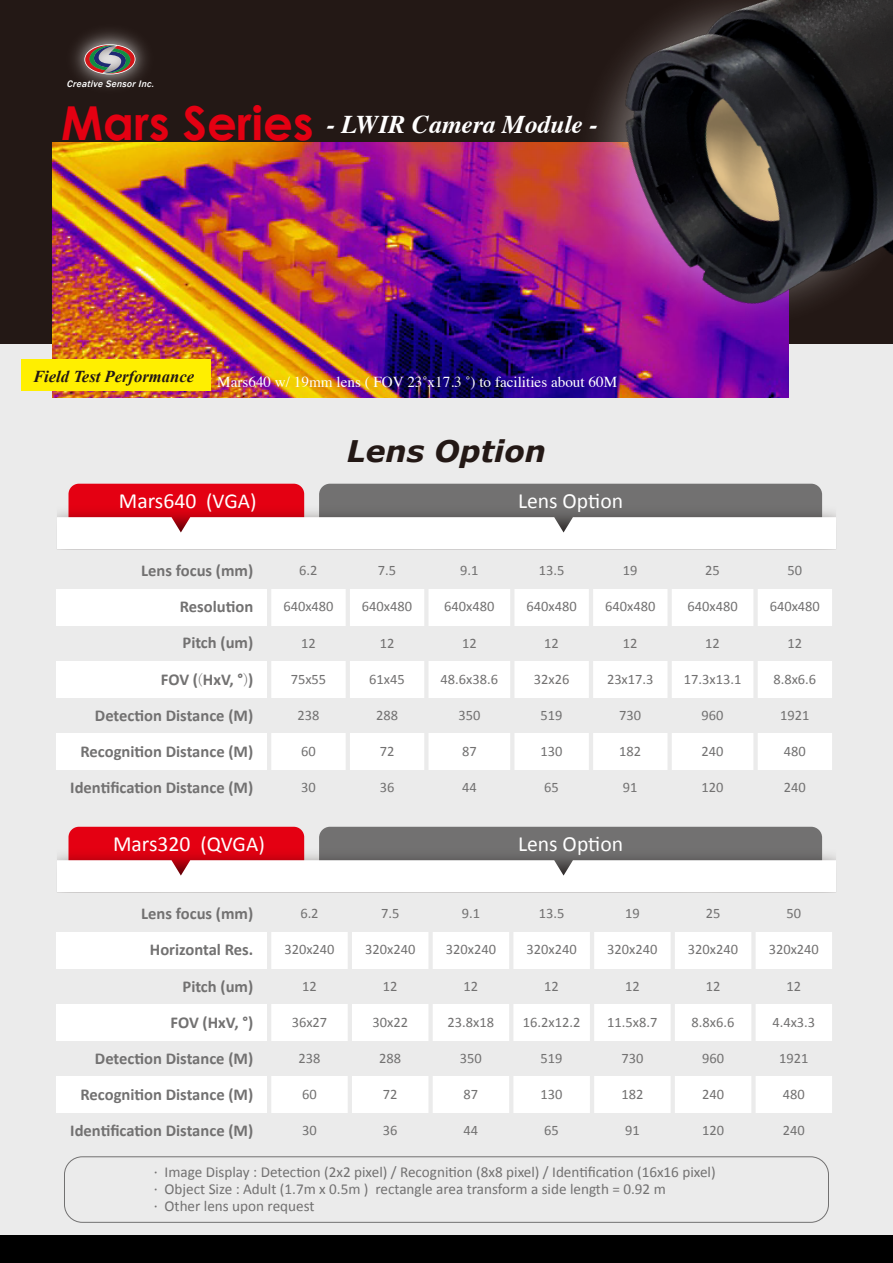
<style>
.page{position:relative;width:893px;height:1263px;background:#fff}
.page>*{position:absolute;margin:0;border:0;box-sizing:border-box;transform-origin:0 0}
.t1{font:italic 700 29.7px "Verdana";color:#231815}
.t2{font:italic 700 25.5px "Times";color:#fff}
.t3{font:21.6px "Calibri";color:#fff}
.t4{font:700 16.65px/36.2px "Calibri";color:#727171;text-align:right}
.t5{font:italic 700 16.65px "Times New Roman";color:#231815}
.t6{font:15.15px/17px "Calibri";color:#727171}
.t7{font:15.15px "Times";color:#fff}
.t8{font:14.4px "Calibri";color:#727171}
.t9{font:italic 500 9.75px "Franklin Gothic";color:#fff}
.s1{font-family:"Century Gothic";font-style:normal;font-size:46.8px;color:#e40012}
.s2{font-size:21.3px}
.s3{font-family:"Adobe Ming Std";font-weight:300}
.s4{font-family:"Koz Go Pr 6 N"}
</style>
<div class="page">
<div style="left:0;top:0;width:893px;height:1258px;background:#ebebeb"></div>
<div style="left:0;top:0;width:893px;height:344px;background:#231815"></div>
<img style="left:52px;top:142px;width:737px;height:255px">
<div style="left:319px;top:484px;width:503px;height:62px;background:#727171;border-radius:11px"></div>
<div style="left:69px;top:484px;width:235px;height:62px;background:#e40012;border-radius:10px"></div>
<img style="left:57px;top:500px;width:779px;height:17px">
<div style="left:57px;top:517px;width:779px;height:32px;background:#fff"></div>
<div style="left:57px;top:589px;width:779px;height:36px;background:#fff"></div>
<div style="left:57px;top:661px;width:779px;height:36px;background:#fff"></div>
<div style="left:57px;top:733px;width:779px;height:36px;background:#fff"></div>
<hr style="left:267px;top:555px;width:4px;height:240px;background:#ebebeb">
<hr style="left:346px;top:555px;width:4px;height:240px;background:#ebebeb">
<div style="left:424px;top:555px;width:5px;height:240px;background:#ebebeb"></div>
<hr style="left:510px;top:555px;width:4px;height:240px;background:#ebebeb">
<hr style="left:589px;top:555px;width:4px;height:240px;background:#ebebeb">
<div style="left:667px;top:555px;width:5px;height:240px;background:#ebebeb"></div>
<div style="left:753px;top:555px;width:5px;height:240px;background:#ebebeb"></div>
<hr style="left:832px;top:555px;width:4px;height:240px;background:#ebebeb">
<div style="left:319px;top:827px;width:503px;height:62px;background:#727171;border-radius:11px"></div>
<div style="left:64px;top:1156px;width:765px;height:67px;border:1px solid #727171;border-radius:18px"></div>
<div style="left:69px;top:827px;width:235px;height:62px;background:#e40012;border-radius:10px"></div>
<img style="left:57px;top:843px;width:779px;height:17px">
<div style="left:57px;top:860px;width:779px;height:32px;background:#fff"></div>
<div style="left:57px;top:932px;width:779px;height:36px;background:#fff"></div>
<div style="left:57px;top:1004px;width:779px;height:36px;background:#fff"></div>
<div style="left:57px;top:1076px;width:779px;height:36px;background:#fff"></div>
<hr style="left:267px;top:898px;width:4px;height:240px;background:#ebebeb">
<hr style="left:348px;top:898px;width:4px;height:240px;background:#ebebeb">
<div style="left:428px;top:898px;width:5px;height:240px;background:#ebebeb"></div>
<hr style="left:509px;top:898px;width:4px;height:240px;background:#ebebeb">
<hr style="left:590px;top:898px;width:4px;height:240px;background:#ebebeb">
<hr style="left:671px;top:898px;width:4px;height:240px;background:#ebebeb">
<div style="left:751px;top:898px;width:5px;height:240px;background:#ebebeb"></div>
<hr style="left:832px;top:898px;width:4px;height:240px;background:#ebebeb">
<img style="left:73px;top:30px;width:74px;height:58px">
<svg style="left:84px;top:43px;width:52px;height:32px;background:#7e706e"></svg>
<div style="left:0;top:1235px;width:893px;height:28px;background:#000"></div>
<div style="left:21px;top:359px;width:189px;height:32px;background:#ffef00"></div>
<img style="left:544px;top:0;width:349px;height:374px">
<p class="t9" style="left:67px;top:78px;width:90px">Creative Sensor Inc.</p>
<h2 class="t2" style="left:61px;top:100px;width:538px"><span class="s1">Mars Series</span> - LWIR Camera Module -</h2>
<p class="t5" style="left:33px;top:365px;width:162px">Field Test Performance</p>
<p class="t7" style="left:217px;top:368px;width:401px">Mars640 w/ 19mm lens ( FOV 23˚x17.3 ˚) to facilities about 60M</p>
<h1 class="t1" style="left:347px;top:432px;width:201px">Lens Option</h1>
<h3 class="t3" style="left:119px;top:488px;width:139px">Mars640 <span class="s2">(VGA)</span></h3>
<h3 class="t3" style="left:518px;top:488px;width:107px">Lens Option</h3>
<p class="t4" style="left:70px;top:552px;width:184px">Lens focus (mm)<br>Resolution<br>Pitch (um)<br>FOV (<span class="s3">(</span>HxV, °<span class="s3">)</span>)<br>Detection Distance (M)<br>Recognition Distance (M)<br>Identification Distance (M)</p>
<p class="t8" style="left:299px;top:561px;width:20px">6.2</p>
<p class="t8" style="left:283px;top:598px;width:52px">640x480</p>
<p class="t8" style="left:301px;top:634px;width:16px">12</p>
<p class="t8" style="left:291px;top:670px;width:37px">75x55</p>
<p class="t8" style="left:297px;top:706px;width:23px">238</p>
<p class="t8" style="left:301px;top:742px;width:16px">60</p>
<p class="t8" style="left:301px;top:778px;width:16px">30</p>
<p class="t8" style="left:378px;top:561px;width:20px">7.5</p>
<p class="t8" style="left:362px;top:598px;width:52px">640x480</p>
<p class="t8" style="left:380px;top:634px;width:16px">12</p>
<p class="t8" style="left:369px;top:670px;width:37px">61x45</p>
<p class="t8" style="left:376px;top:706px;width:23px">288</p>
<p class="t8" style="left:380px;top:742px;width:16px">72</p>
<p class="t8" style="left:380px;top:778px;width:16px">36</p>
<p class="t8" style="left:460px;top:561px;width:20px">9.1</p>
<p class="t8" style="left:444px;top:598px;width:52px">640x480</p>
<p class="t8" style="left:462px;top:634px;width:16px">12</p>
<p class="t8" style="left:441px;top:670px;width:59px">48.6x38.6</p>
<p class="t8" style="left:458px;top:706px;width:23px">350</p>
<p class="t8" style="left:462px;top:742px;width:16px">87</p>
<p class="t8" style="left:462px;top:778px;width:16px">44</p>
<p class="t8" style="left:539px;top:561px;width:27px">13.5</p>
<p class="t8" style="left:526px;top:598px;width:52px">640x480</p>
<p class="t8" style="left:544px;top:634px;width:16px">12</p>
<p class="t8" style="left:534px;top:670px;width:37px">32x26</p>
<p class="t8" style="left:541px;top:706px;width:23px">519</p>
<p class="t8" style="left:541px;top:742px;width:23px">130</p>
<p class="t8" style="left:544px;top:778px;width:16px">65</p>
<p class="t8" style="left:623px;top:561px;width:16px">19</p>
<p class="t8" style="left:605px;top:598px;width:52px">640x480</p>
<p class="t8" style="left:623px;top:634px;width:16px">12</p>
<p class="t8" style="left:607px;top:670px;width:48px">23x17.3</p>
<p class="t8" style="left:619px;top:706px;width:23px">730</p>
<p class="t8" style="left:619px;top:742px;width:23px">182</p>
<p class="t8" style="left:623px;top:778px;width:16px">91</p>
<h3 class="t3" style="left:113px;top:831px;width:153px">Mars320 <span class="s2">(QVGA)</span></h3>
<h3 class="t3" style="left:518px;top:831px;width:107px">Lens Option</h3>
<p class="t4" style="left:70px;top:895px;width:184px">Lens focus (mm)<br>Horizontal Res.<br>Pitch (um)<br>FOV (HxV, °)<br>Detection Distance (M)<br>Recognition Distance (M)<br>Identification Distance (M)</p>
<p class="t8" style="left:300px;top:905px;width:20px">6.2</p>
<p class="t8" style="left:284px;top:941px;width:52px">320x240</p>
<p class="t8" style="left:302px;top:977px;width:16px">12</p>
<p class="t8" style="left:292px;top:1013px;width:37px">36x27</p>
<p class="t8" style="left:298px;top:1049px;width:23px">238</p>
<p class="t8" style="left:302px;top:1085px;width:16px">60</p>
<p class="t8" style="left:302px;top:1121px;width:16px">30</p>
<p class="t8" style="left:381px;top:905px;width:20px">7.5</p>
<p class="t8" style="left:365px;top:941px;width:52px">320x240</p>
<p class="t8" style="left:383px;top:977px;width:16px">12</p>
<p class="t8" style="left:372px;top:1013px;width:37px">30x22</p>
<p class="t8" style="left:379px;top:1049px;width:23px">288</p>
<p class="t8" style="left:383px;top:1085px;width:16px">72</p>
<p class="t8" style="left:383px;top:1121px;width:16px">36</p>
<p class="t8" style="left:462px;top:905px;width:20px">9.1</p>
<p class="t8" style="left:446px;top:941px;width:52px">320x240</p>
<p class="t8" style="left:464px;top:977px;width:16px">12</p>
<p class="t8" style="left:448px;top:1013px;width:48px">23.8x18</p>
<p class="t8" style="left:460px;top:1049px;width:23px">350</p>
<p class="t8" style="left:464px;top:1085px;width:16px">87</p>
<p class="t8" style="left:464px;top:1121px;width:16px">44</p>
<p class="t8" style="left:539px;top:905px;width:27px">13.5</p>
<p class="t8" style="left:526px;top:941px;width:52px">320x240</p>
<p class="t8" style="left:544px;top:977px;width:16px">12</p>
<p class="t8" style="left:523px;top:1013px;width:59px">16.2x12.2</p>
<p class="t8" style="left:541px;top:1049px;width:23px">519</p>
<p class="t8" style="left:541px;top:1085px;width:23px">130</p>
<p class="t8" style="left:544px;top:1121px;width:16px">65</p>
<p class="t8" style="left:625px;top:905px;width:16px">19</p>
<p class="t8" style="left:607px;top:941px;width:52px">320x240</p>
<p class="t8" style="left:625px;top:977px;width:16px">12</p>
<p class="t8" style="left:607px;top:1013px;width:52px">11.5x8.7</p>
<p class="t8" style="left:621px;top:1049px;width:23px">730</p>
<p class="t8" style="left:621px;top:1085px;width:23px">182</p>
<p class="t8" style="left:625px;top:1121px;width:16px">91</p>
<p class="t8" style="left:705px;top:561px;width:16px">25</p>
<p class="t8" style="left:687px;top:598px;width:52px">640x480</p>
<p class="t8" style="left:705px;top:634px;width:16px">12</p>
<p class="t8" style="left:684px;top:670px;width:59px">17.3x13.1</p>
<p class="t8" style="left:702px;top:706px;width:23px">960</p>
<p class="t8" style="left:702px;top:742px;width:23px">240</p>
<p class="t8" style="left:702px;top:778px;width:23px">120</p>
<p class="t8" style="left:706px;top:905px;width:16px">25</p>
<p class="t8" style="left:688px;top:941px;width:52px">320x240</p>
<p class="t8" style="left:706px;top:977px;width:16px">12</p>
<p class="t8" style="left:692px;top:1013px;width:44px">8.8x6.6</p>
<p class="t8" style="left:702px;top:1049px;width:23px">960</p>
<p class="t8" style="left:702px;top:1085px;width:23px">240</p>
<p class="t8" style="left:702px;top:1121px;width:23px">120</p>
<p class="t6" style="left:154px;top:1163px;width:563px"><span class="s4">·</span> Image Display : Detection (2x2 pixel) / Recognition (8x8 pixel) / Identification (16x16 pixel) <span class="s4">·</span> Object Size : Adult (1.7m x 0.5m ) rectangle area transform a side length = 0.92 m<br><span class="s4">·</span> Other lens upon request</p>
<p class="t8" style="left:787px;top:561px;width:16px">50</p>
<p class="t8" style="left:770px;top:598px;width:52px">640x480</p>
<p class="t8" style="left:787px;top:634px;width:16px">12</p>
<p class="t8" style="left:773px;top:670px;width:44px">8.8x6.6</p>
<p class="t8" style="left:780px;top:706px;width:31px">1921</p>
<p class="t8" style="left:784px;top:742px;width:23px">480</p>
<p class="t8" style="left:784px;top:778px;width:23px">240</p>
<p class="t8" style="left:786px;top:905px;width:16px">50</p>
<p class="t8" style="left:769px;top:941px;width:52px">320x240</p>
<p class="t8" style="left:786px;top:977px;width:16px">12</p>
<p class="t8" style="left:772px;top:1013px;width:44px">4.4x3.3</p>
<p class="t8" style="left:779px;top:1049px;width:31px">1921</p>
<p class="t8" style="left:783px;top:1085px;width:23px">480</p>
<p class="t8" style="left:783px;top:1121px;width:23px">240</p>
</div>
